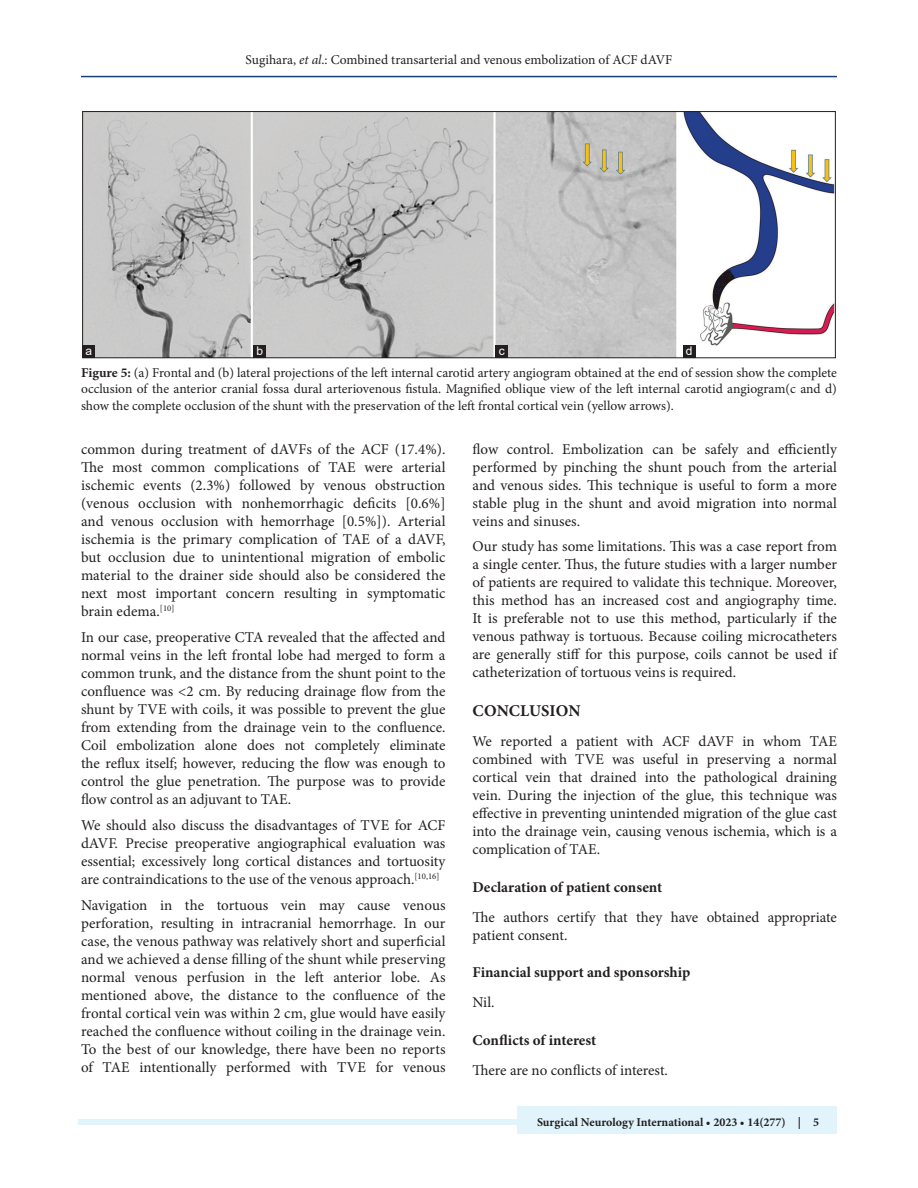
<style>
.page{position:relative;width:918px;height:1188px;background:#fff}
.page>*{position:absolute;margin:0;border:0;box-sizing:border-box;transform-origin:0 0}
.t1{font:700 16.5px "Minion Pro";color:#231f20}
.TX{font:15px/18px "Minion Pro";color:#231f20;text-align:justify}
.t2{font:700 15px "Minion Pro";color:#231f20}
.FGC{font:13.5px/16.5px "Minion Pro";color:#231f20;text-align:justify}
.t3{font:700 12px "Minion Pro";color:#231f20}
.LABEL{font:12px "Arial";color:#fff}
.s1{font-style:italic}
.s2{font-weight:700}
</style>
<div class="page">
<hr style="left:81px;top:76px;width:756px;height:1px;background:#164077">
<div style="left:78px;top:1119px;width:756px;height:6px;background:#e1f4fc"></div>
<div style="left:518px;top:1106px;width:319px;height:28px;background:#e1f4fc"></div>
<img style="left:84px;top:113px;width:750px;height:243px">
<div style="left:82px;top:111px;width:754px;height:247px;border:1px solid #231f20"></div>
<div style="left:83px;top:345px;width:12px;height:13px;background:#231f20"></div>
<div style="left:253px;top:345px;width:13px;height:13px;background:#231f20"></div>
<div style="left:496px;top:345px;width:12px;height:13px;background:#231f20"></div>
<div style="left:683px;top:345px;width:13px;height:13px;background:#231f20"></div>
<p class="FGC" style="left:246px;top:51px;width:428px">Sugihara, <span class="s1">et al</span>.: Combined transarterial and venous embolization of ACF dAVF</p>
<p class="LABEL" style="left:86px;top:342px;width:8px">a</p>
<p class="LABEL" style="left:256px;top:342px;width:8px">b</p>
<p class="LABEL" style="left:499px;top:342px;width:7px">c</p>
<p class="LABEL" style="left:686px;top:342px;width:8px">d</p>
<p class="FGC" style="left:81px;top:364px;width:757px"><span class="s2">Figure 5:</span> (a) Frontal and (b) lateral projections of the left internal carotid artery angiogram obtained at the end of session show the complete occlusion of the anterior cranial fossa dural arteriovenous fistula. Magnified oblique view of the left internal carotid angiogram(c and d) show the complete occlusion of the shunt with the preservation of the left frontal cortical vein (yellow arrows).</p>
<p class="TX" style="left:81px;top:440px;width:366px">common during treatment of dAVFs of the ACF (17.4%).<br>The most common complications of TAE were arterial ischemic events (2.3%) followed by venous obstruction (venous occlusion with nonhemorrhagic deficits [0.6%] and venous occlusion with hemorrhage [0.5%]). Arterial ischemia is the primary complication of TAE of a dAVF, but occlusion due to unintentional migration of embolic material to the drainer side should also be considered the next most important concern resulting in symptomatic brain edema.<sup>[10]</sup></p>
<p class="TX" style="left:81px;top:628px;width:366px">In our case, preoperative CTA revealed that the affected and normal veins in the left frontal lobe had merged to form a common trunk, and the distance from the shunt point to the confluence was &lt;2 cm. By reducing drainage flow from the shunt by TVE with coils, it was possible to prevent the glue from extending from the drainage vein to the confluence.<br>Coil embolization alone does not completely eliminate the reflux itself; however, reducing the flow was enough to control the glue penetration. The purpose was to provide flow control as an adjuvant to TAE.</p>
<p class="TX" style="left:81px;top:816px;width:366px">We should also discuss the disadvantages of TVE for ACF dAVF. Precise preoperative angiographical evaluation was essential; excessively long cortical distances and tortuosity are contraindications to the use of the venous approach.<sup>[10,16]</sup></p>
<p class="TX" style="left:81px;top:896px;width:366px">Navigation in the tortuous vein may cause venous perforation, resulting in intracranial hemorrhage. In our case, the venous pathway was relatively short and superficial and we achieved a dense filling of the shunt while preserving normal venous perfusion in the left anterior lobe. As mentioned above, the distance to the confluence of the frontal cortical vein was within 2 cm, glue would have easily reached the confluence without coiling in the drainage vein.<br>To the best of our knowledge, there have been no reports of TAE intentionally performed with TVE for venous</p>
<p class="TX" style="left:472px;top:440px;width:366px">flow control. Embolization can be safely and efficiently performed by pinching the shunt pouch from the arterial and venous sides. This technique is useful to form a more stable plug in the shunt and avoid migration into normal veins and sinuses.</p>
<p class="TX" style="left:472px;top:537px;width:366px">Our study has some limitations. This was a case report from a single center. Thus, the future studies with a larger number of patients are required to validate this technique. Moreover, this method has an increased cost and angiography time.<br>It is preferable not to use this method, particularly if the venous pathway is tortuous. Because coiling microcatheters are generally stiff for this purpose, coils cannot be used if catheterization of tortuous veins is required.</p>
<h1 class="t1" style="left:473px;top:699px;width:109px">CONCLUSION</h1>
<p class="TX" style="left:472px;top:732px;width:366px">We reported a patient with ACF dAVF in whom TAE combined with TVE was useful in preserving a normal cortical vein that drained into the pathological draining vein. During the injection of the glue, this technique was effective in preventing unintended migration of the glue cast into the drainage vein, causing venous ischemia, which is a complication of TAE.</p>
<h2 class="t2" style="left:472px;top:876px;width:191px">Declaration of patient consent</h2>
<p class="TX" style="left:472px;top:908px;width:366px">The authors certify that they have obtained appropriate patient consent.</p>
<h2 class="t2" style="left:472px;top:962px;width:219px">Financial support and sponsorship</h2>
<p class="TX" style="left:472px;top:993px;width:24px">Nil.</p>
<h2 class="t2" style="left:472px;top:1029px;width:125px">Conflicts of interest</h2>
<p class="TX" style="left:472px;top:1061px;width:197px">There are no conflicts of interest.</p>
<p class="t3" style="left:537px;top:1113px;width:284px">Surgical Neurology International • 2023 • 14(277) | 5</p>
</div>
